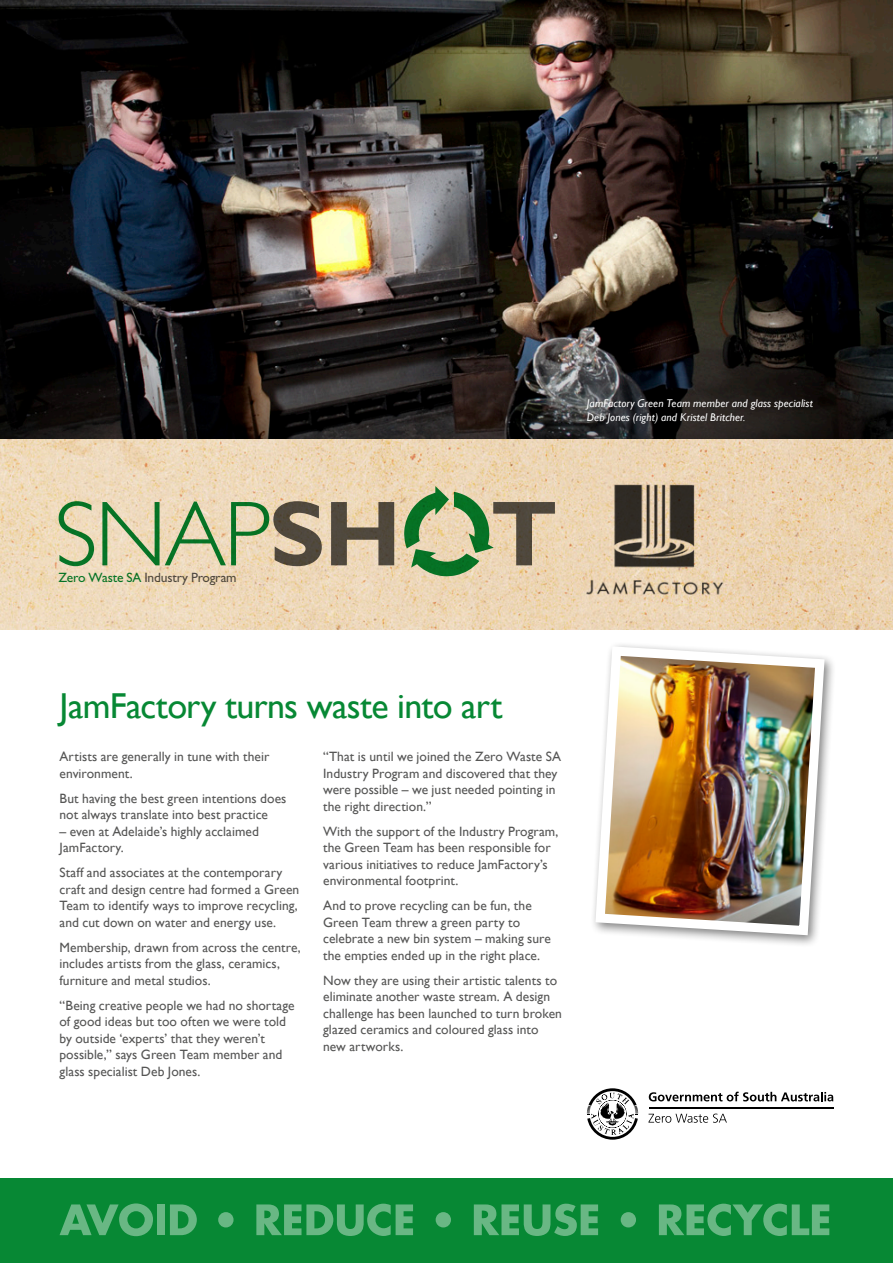
<style>
.page{position:relative;width:893px;height:1263px;background:#fff}
.page>*{position:absolute;margin:0;border:0;box-sizing:border-box;transform-origin:0 0}
.Headline{font:36px "Gill Sans";letter-spacing:-.02em;color:#078834}
.Body_copy{font:13.5px/16.5px "Gill Sans";letter-spacing:.005em;color:#565655}
.t1{font:13.5px "Gill Sans";letter-spacing:-.015em;color:#565655}
.t2{font:italic 11.25px/13.5px "Gill Sans";letter-spacing:.01em;color:#fff}
.s1{color:#078834}
</style>
<div class="page">
<div style="left:0;top:1178px;width:893px;height:85px;background:#078834"></div>
<hr style="left:649px;top:1107px;width:184px;height:2px;background:#000">
<svg style="left:648px;top:1113px;width:79px;height:10px"></svg>
<svg style="left:649px;top:1092px;width:184px;height:9px"></svg>
<svg style="left:587px;top:1088px;width:51px;height:52px"></svg>
<svg style="left:60px;top:1203px;width:93px;height:33px"></svg>
<div style="left:157px;top:1204px;width:8px;height:31px;background:#69b784"></div>
<svg style="left:170px;top:1204px;width:27px;height:31px"></svg>
<svg style="left:218px;top:1212px;width:16px;height:15px"></svg>
<svg style="left:256px;top:1204px;width:157px;height:32px"></svg>
<div style="left:436px;top:1212px;width:15px;height:15px;background:#69b784;border-radius:50%"></div>
<svg style="left:474px;top:1204px;width:124px;height:32px"></svg>
<div style="left:621px;top:1212px;width:15px;height:15px;background:#69b784;border-radius:50%"></div>
<svg style="left:659px;top:1204px;width:170px;height:32px"></svg>
<img style="left:0;top:0;width:893px;height:629px">
<svg style="left:59px;top:501px;width:35px;height:65px;background:#aebd91"></svg>
<svg style="left:102px;top:501px;width:220px;height:65px;background:#b2b490"></svg>
<svg style="left:331px;top:502px;width:63px;height:63px;background:#8f816d"></svg>
<svg style="left:404px;top:486px;width:151px;height:90px;background:#a7ae85"></svg>
<div style="left:589px;top:640px;width:247px;height:307px;background:#000;opacity:.5"></div>
<img style="left:591px;top:642px;width:238px;height:298px">
<svg style="left:0;top:310px;width:893px;height:128px;background:#1f1b1a"></svg>
<img style="left:570px;top:479px;width:171px;height:119px">
<p class="t2" style="left:587px;top:397px;width:228px">JamFactory Green Team member and glass specialist<br>Deb Jones (right) and Kristel Britcher.</p>
<p class="t1" style="left:59px;top:569px;width:180px"><span class="s1">Zero Waste SA</span> Industry Program</p>
<p class="Headline" style="left:60px;top:685px;width:444px">JamFactory turns waste into art</p>
<p class="Body_copy" style="left:60px;top:748px;width:211px">Artists are generally in tune with their environment.</p>
<p class="Body_copy" style="left:60px;top:790px;width:228px">But having the best green intentions does not always translate into best practice</p>
<p class="Body_copy" style="left:60px;top:823px;width:201px">– even at Adelaide’s highly acclaimed<br>JamFactory.</p>
<p class="Body_copy" style="left:60px;top:864px;width:241px">Staff and associates at the contemporary craft and design centre had formed a Green Team to identify ways to improve recycling, and cut down on water and energy use.</p>
<p class="Body_copy" style="left:60px;top:939px;width:243px">Membership, drawn from across the centre, includes artists from the glass, ceramics, furniture and metal studios.</p>
<p class="Body_copy" style="left:60px;top:997px;width:237px">“Being creative people we had no shortage of good ideas but too often we were told by outside ‘experts’ that they weren’t possible,” says Green Team member and glass specialist Deb Jones.</p>
<p class="Body_copy" style="left:323px;top:748px;width:239px">“That is until we joined the Zero Waste SA Industry Program and discovered that they were possible – we just needed pointing in the right direction.”</p>
<p class="Body_copy" style="left:323px;top:823px;width:237px">With the support of the Industry Program, the Green Team has been responsible for various initiatives to reduce JamFactory’s environmental footprint.</p>
<p class="Body_copy" style="left:323px;top:897px;width:229px">And to prove recycling can be fun, the Green Team threw a green party to celebrate a new bin system – making sure the empties ended up in the right place.</p>
<p class="Body_copy" style="left:323px;top:972px;width:240px">Now they are using their artistic talents to eliminate another waste stream. A design challenge has been launched to turn broken glazed ceramics and coloured glass into new artworks.</p>
</div>
